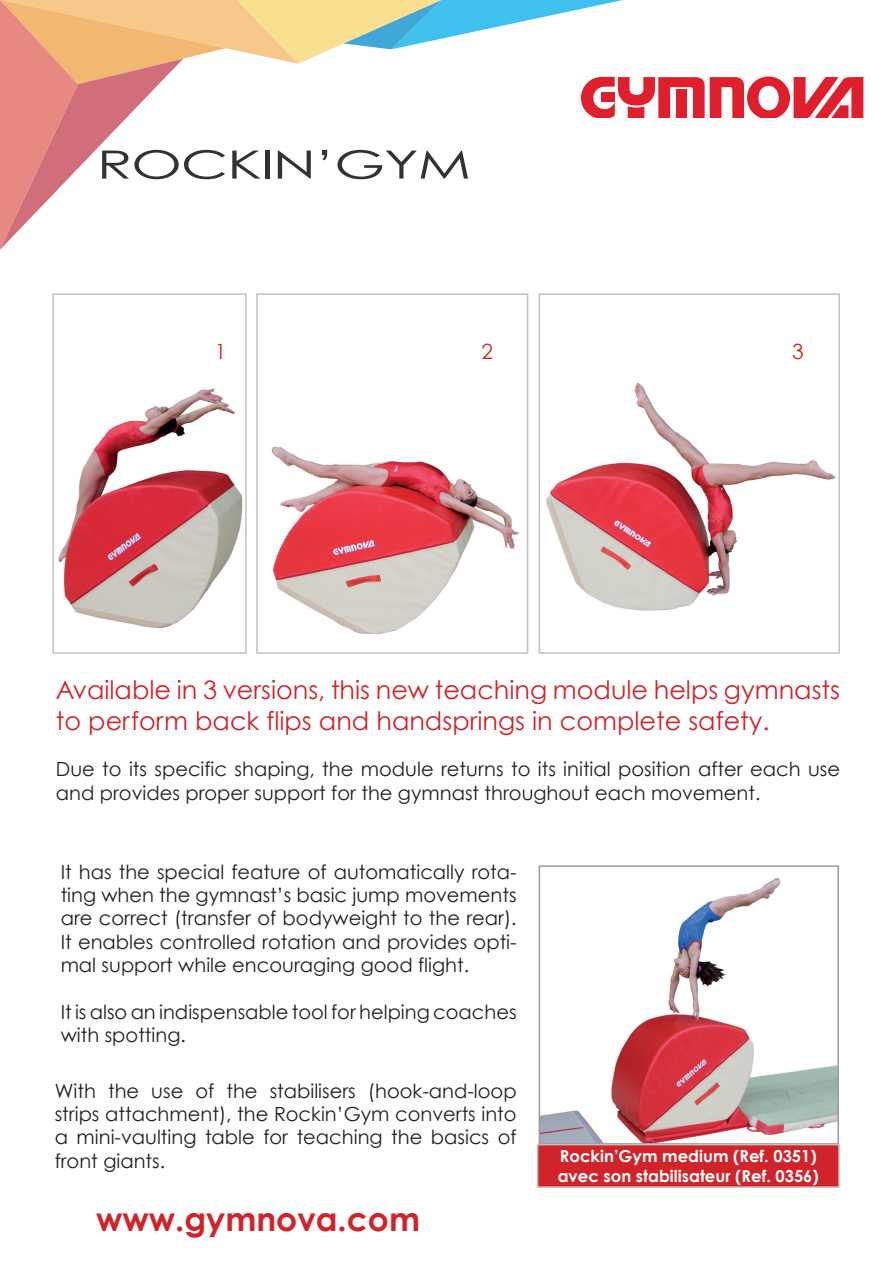
<style>
.page{position:relative;width:893px;height:1263px;background:#fff}
.page>*{position:absolute;margin:0;border:0;box-sizing:border-box;transform-origin:0 0}
.t1{font:39px "Century Gothic";letter-spacing:-.02em;color:#333233;scale:1.5 1}
.t2{font:700 33px "Century Gothic";color:#d1232a}
.t3{font:25.5px/30.6px "Century Gothic";color:#d1232a}
.t4{font:21px "Century Gothic";color:#d1232a}
.t5{font:19.5px/23.4px "Century Gothic";color:#231f20}
.t6{font:700 16.5px/19.8px "Century Gothic";color:#fff}
</style>
<div class="page">
<img style="left:542px;top:878px;width:294px;height:263px">
<div style="left:539px;top:865px;width:300px;height:279px;border:2px solid #9e9b9b"></div>
<img style="left:58px;top:388px;width:185px;height:241px">
<div style="left:52px;top:293px;width:195px;height:361px;border:2px solid #c1c1c2"></div>
<img style="left:271px;top:446px;width:248px;height:189px">
<div style="left:256px;top:293px;width:272px;height:361px;border:2px solid #c1c1c2"></div>
<img style="left:546px;top:383px;width:290px;height:228px">
<div style="left:539px;top:293px;width:301px;height:361px;border:2px solid #c1c1c2"></div>
<div style="left:538px;top:1144px;width:301px;height:43px;background:#d1232a"></div>
<div style="left:537px;top:1144px;width:303px;height:44px;border:2px solid #c1c1c2"></div>
<svg style="left:0;top:0;width:863px;height:250px"></svg>
<h1 class="t1" style="left:97px;top:141px;width:251px">ROCKIN’GYM</h1>
<p class="t4" style="left:215px;top:339px;width:13px">1</p>
<p class="t4" style="left:481px;top:339px;width:13px">2</p>
<p class="t4" style="left:792px;top:339px;width:13px">3</p>
<h3 class="t3" style="left:56px;top:674px;width:786px">Available in 3 versions, this new teaching module helps gymnasts to perform back flips and handsprings in complete safety.</h3>
<p class="t5" style="left:56px;top:757px;width:786px">Due to its specific shaping, the module returns to its initial position after each use and provides proper support for the gymnast throughout each movement.</p>
<p class="t5" style="left:61px;top:859px;width:457px;text-align:justify">It has the special feature of automatically rota&shy;ting when the gymnast’s basic jump movements are correct (transfer of bodyweight to the rear).<br>It enables controlled rotation and provides opti&shy;mal support while encouraging good flight.</p>
<p class="t5" style="left:61px;top:1000px;width:457px">It is also an indispensable tool for helping coaches with spotting.</p>
<p class="t5" style="left:55px;top:1078px;width:463px;text-align:justify">With the use of the stabilisers (hook-and-loop strips attachment), the Rockin’Gym converts into a mini-vaulting table for teaching the basics of front giants.</p>
<h2 class="t2" style="left:96px;top:1194px;width:326px">www.gymnova.com</h2>
<p class="t6" style="left:558px;top:1145px;width:263px">Rockin’Gym medium (Ref. 0351) avec son stabilisateur (Ref. 0356)</p>
</div>
